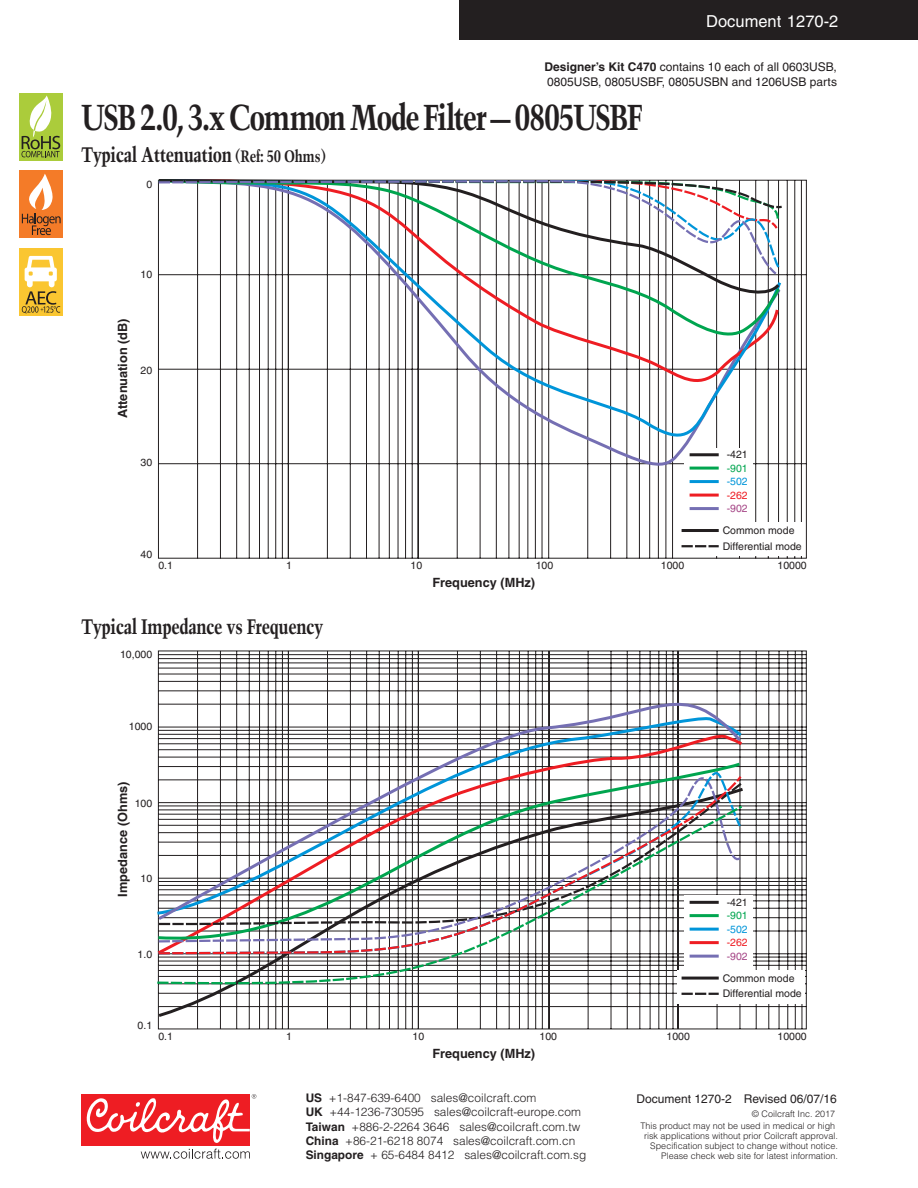
<style>
.page{position:relative;width:918px;height:1188px;background:#fff}
.page>*{position:absolute;margin:0;border:0;box-sizing:border-box;transform-origin:0 0}
.t1{font:700 condensed 36px "Trump Mediaeval";letter-spacing:-.05em;color:#231f20}
.Subhead_-_14_Point_T{font:700 condensed 21px "Trump Mediaeval";letter-spacing:-.02em;color:#231f20}
.Document_number{font:16.5px "Helvetica";color:#fff}
.t2{font:700 12.75px "Helvetica";color:#231f20}
.Kits_line{font:12px/15px "Helvetica";color:#231f20}
.t3{font:300 11.85px "Helvetica";color:#231f20}
.t4{font:700 11.85px/14.1px "Helvetica";color:#231f20}
.t5{font:10.5px/15.8px "Helvetica";color:#231f20}
.t6{font:10.5px "Helvetica";color:#ee1d23}
.t7{font:10.5px "Helvetica";color:#0095d9}
.t8{font:10.5px "Helvetica";color:#00a54f}
.t9{font:10.5px "Helvetica";color:#a54586}
.t10{font:10.35px "Helvetica";color:#231f20}
.t11{font:300 9px/9.9px "Helvetica";color:#231f20;text-align:right}
.s1{font-weight:700}
.s2{font-size:16.5px}
</style>
<div class="page">
<div style="left:459px;top:0;width:459px;height:40px;background:#231f20"></div>
<div style="left:81px;top:1094px;width:169px;height:51px;background:#ee1d23"></div>
<svg style="left:141px;top:1149px;width:109px;height:10px"></svg>
<svg style="left:86px;top:1094px;width:170px;height:49px"></svg>
<div style="left:19px;top:248px;width:44px;height:68px;background:#fac631"></div>
<div style="left:19px;top:93px;width:44px;height:67px;background:#abcc3b"></div>
<svg style="left:22px;top:95px;width:38px;height:62px"></svg>
<div style="left:19px;top:171px;width:44px;height:67px;background:#f47b28"></div>
<svg style="left:22px;top:256px;width:38px;height:57px"></svg>
<svg style="left:22px;top:174px;width:39px;height:61px"></svg>
<svg style="left:158px;top:179px;width:649px;height:380px"></svg>
<div style="left:685px;top:448px;width:68px;height:76px;background:#fff"></div>
<hr style="left:690px;top:494px;width:29px;height:3px;background:#ee1d23">
<hr style="left:690px;top:480px;width:29px;height:3px;background:#0095d9">
<hr style="left:690px;top:507px;width:29px;height:3px;background:#756fb3">
<div style="left:677px;top:522px;width:128px;height:34px;background:#fff"></div>
<hr style="left:682px;top:529px;width:37px;height:3px;background:#231f20">
<svg style="left:682px;top:545px;width:37px;height:2px"></svg>
<svg style="left:158px;top:447px;width:625px;height:33px"></svg>
<svg style="left:158px;top:231px;width:626px;height:216px"></svg>
<svg style="left:158px;top:231px;width:625px;height:110px"></svg>
<svg style="left:158px;top:231px;width:624px;height:67px"></svg>
<svg style="left:158px;top:179px;width:621px;height:98px"></svg>
<svg style="left:158px;top:650px;width:649px;height:380px"></svg>
<div style="left:685px;top:896px;width:68px;height:75px;background:#fff"></div>
<div style="left:677px;top:970px;width:128px;height:34px;background:#fff"></div>
<svg style="left:157px;top:786px;width:589px;height:233px"></svg>
<svg style="left:157px;top:675px;width:587px;height:99px"></svg>
<svg style="left:157px;top:751px;width:586px;height:23px"></svg>
<svg style="left:157px;top:774px;width:587px;height:30px"></svg>
<svg style="left:157px;top:804px;width:588px;height:183px"></svg>
<p class="Document_number" style="left:706px;top:11px;width:134px">Document 1270-2</p>
<p class="Kits_line" style="left:544px;top:60px;width:294px"><span class="s1">Designer’s Kit C470</span> contains 10 each of all 0603USB,<br>0805USB, 0805USBF, 0805USBN and 1206USB parts</p>
<h1 class="t1" style="left:81px;top:95px;width:563px">USB 2.0, 3.x Common Mode Filter — 0805USBF</h1>
<p class="Subhead_-_14_Point_T" style="left:81px;top:142px;width:247px">Typical Attenuation <span class="s2">(Ref: 50 Ohms)</span></p>
<p class="t5" style="left:146px;top:176px;width:7px">0</p>
<p class="t5" style="left:141px;top:266px;width:13px">10</p>
<p class="t2" style="left:115px;top:418px;width:101px;rotate:-90deg">Attenuation (dB)</p>
<p class="t5" style="left:141px;top:362px;width:13px">20</p>
<p class="t10" style="left:141px;top:457px;width:13px">30</p>
<p class="t5" style="left:141px;top:546px;width:13px">40</p>
<p class="t5" style="left:727px;top:447px;width:23px">-421</p>
<p class="t8" style="left:727px;top:462px;width:23px">-901</p>
<p class="t9" style="left:727px;top:502px;width:23px">-902</p>
<p class="t7" style="left:727px;top:475px;width:23px">-502</p>
<p class="t6" style="left:727px;top:489px;width:23px">-262</p>
<p class="t5" style="left:723px;top:523px;width:81px">Common mode<br>Differential mode</p>
<p class="t5" style="left:158px;top:557px;width:16px">0.1</p>
<p class="t5" style="left:286px;top:557px;width:7px">1</p>
<p class="t5" style="left:411px;top:557px;width:13px">10</p>
<p class="t5" style="left:536px;top:557px;width:19px">100</p>
<p class="t5" style="left:661px;top:557px;width:25px">1000</p>
<p class="t5" style="left:778px;top:557px;width:31px">10000</p>
<p class="t2" style="left:432px;top:575px;width:104px">Frequency (MHz)</p>
<p class="Subhead_-_14_Point_T" style="left:81px;top:613px;width:244px">Typical Impedance vs Frequency</p>
<p class="t5" style="left:120px;top:647px;width:34px">10,000</p>
<p class="t5" style="left:129px;top:719px;width:25px">1000</p>
<p class="t2" style="left:115px;top:897px;width:116px;rotate:-90deg">Impedance (Ohms)</p>
<p class="t5" style="left:135px;top:796px;width:19px">100</p>
<p class="t10" style="left:141px;top:873px;width:13px">10</p>
<p class="t5" style="left:138px;top:946px;width:16px">1.0</p>
<p class="t5" style="left:138px;top:1017px;width:16px">0.1</p>
<p class="t5" style="left:727px;top:894px;width:23px">-421</p>
<p class="t8" style="left:727px;top:910px;width:23px">-901</p>
<p class="t9" style="left:727px;top:950px;width:23px">-902</p>
<p class="t7" style="left:727px;top:923px;width:23px">-502</p>
<p class="t6" style="left:727px;top:937px;width:23px">-262</p>
<p class="t5" style="left:723px;top:970px;width:81px">Common mode<br>Differential mode</p>
<p class="t5" style="left:158px;top:1028px;width:16px">0.1</p>
<p class="t5" style="left:286px;top:1028px;width:7px">1</p>
<p class="t5" style="left:413px;top:1028px;width:13px">10</p>
<p class="t5" style="left:540px;top:1028px;width:19px">100</p>
<p class="t5" style="left:667px;top:1028px;width:25px">1000</p>
<p class="t5" style="left:778px;top:1028px;width:31px">10000</p>
<p class="t2" style="left:432px;top:1046px;width:104px">Frequency (MHz)</p>
<p class="t3" style="left:329px;top:1091px;width:209px">+1-847-639-6400 sales@coilcraft.com</p>
<p class="t3" style="left:329px;top:1105px;width:253px">+44-1236-730595 sales@coilcraft-europe.com</p>
<p class="t3" style="left:352px;top:1119px;width:230px">+886-2-2264 3646 sales@coilcraft.com.tw</p>
<p class="t3" style="left:345px;top:1133px;width:232px">+86-21-6218 8074 sales@coilcraft.com.cn</p>
<p class="t3" style="left:370px;top:1147px;width:218px">+ 65-6484 8412 sales@coilcraft.com.sg</p>
<p class="t4" style="left:306px;top:1091px;width:59px">US<br>UK<br>Taiwan<br>China<br>Singapore</p>
<p class="Kits_line" style="left:637px;top:1091px;width:202px">Document 1270-2 Revised 06/07/16</p>
<p class="t11" style="left:640px;top:1108px;width:196px;line-height:11.4px">© Coilcraft Inc. 2017<br>This product may not be used in medical or high</p>
<p class="t11" style="left:644px;top:1130px;width:195px">risk applications without prior Coilcraft approval.<br>Specification subject to change without notice.<br>Please check web site for latest information.</p>
</div>
